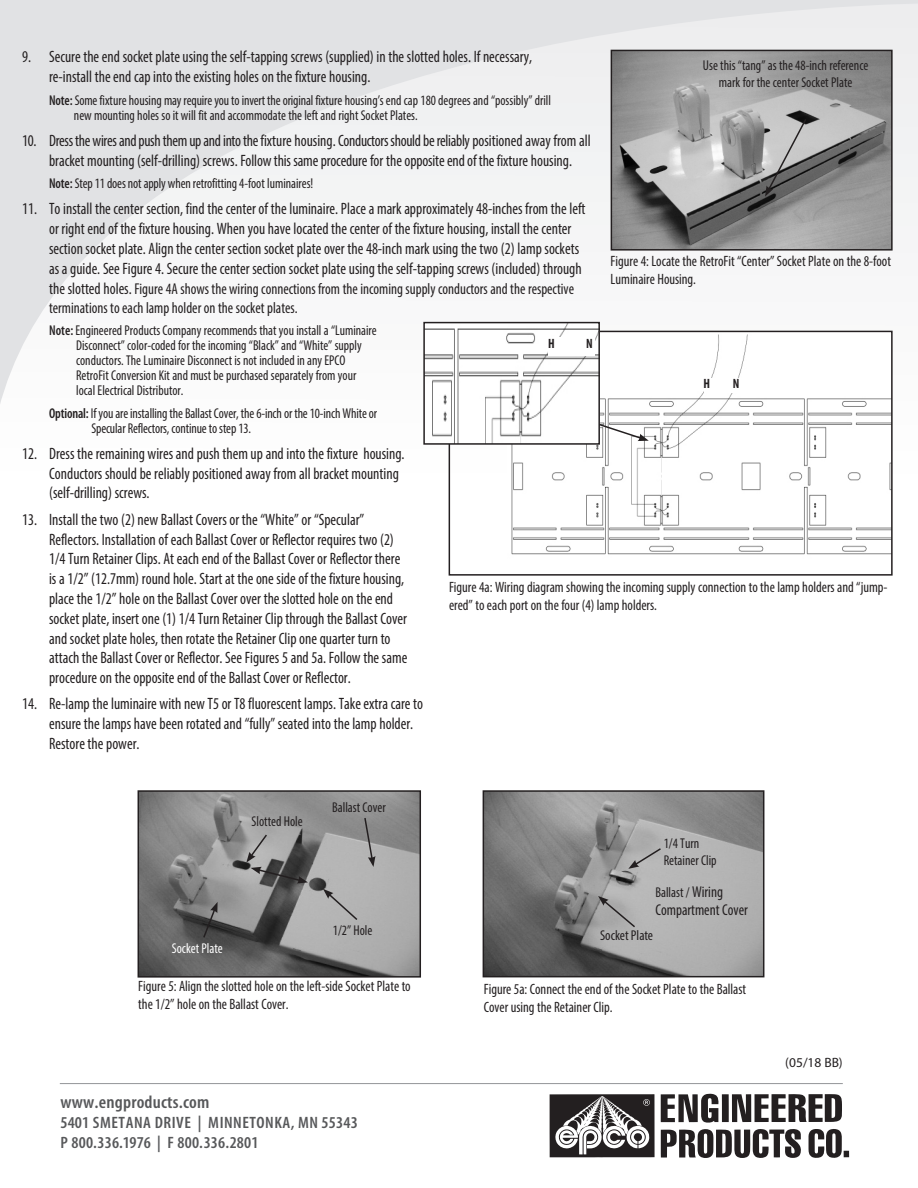
<style>
.page{position:relative;width:918px;height:1188px;background:#fff}
.page>*{position:absolute;margin:0;border:0;box-sizing:border-box;transform-origin:0 0}
.t1{font:600 condensed 18px "Myriad Pro";letter-spacing:.01em;color:#57585a;scale:1.05 1}
.t2{font:600 condensed 16.65px "Myriad Pro";letter-spacing:.01em;color:#57585a;scale:1.04 1}
.t3{font:condensed 16.5px/19.8px "Myriad Pro";color:#231f20;scale:.94 1}
.t4{font:600 condensed 16.5px "Myriad Pro";letter-spacing:.03em;color:#57585a;scale:1.06 1}
.t5{font:condensed 15.75px/18.9px "Myriad Pro";color:#231f20;scale:.94 1}
.t6{font:condensed 15.75px "Myriad Pro";color:#231f20;scale:.95 1}
.t7{font:condensed 15px/18px "Myriad Pro";color:#231f20;scale:.95 1}
.t8{font:condensed 14.25px/15px "Myriad Pro";color:#231f20;scale:.94 1}
.t9{font:condensed 14.25px/17.1px "Myriad Pro";color:#231f20;text-align:center;scale:.95 1}
.t10{font:condensed 14.25px "Myriad Pro";color:#231f20}
.t11{font:condensed 14.25px "Myriad Pro";color:#fff;scale:.95 1}
.t12{font:13.5px "Myriad Pro";color:#231f20}
.t13{font:700 condensed 13.5px "Myriad Pro";color:#231f20;scale:.95 1}
.t14{font:12px "Myriad Pro";color:#231f20;scale:.95 1}
.s1{font-weight:600}
.s2{font-size:16.5px}
.s3{font-size:16.65px}
.s4{font-size:15.75px}
</style>
<div class="page">
<svg style="left:0;top:0;width:918px;height:450px;fill:#f3f4f4"></svg>
<svg style="left:661px;top:1094px;width:181px;height:29px"></svg>
<svg style="left:661px;top:1129px;width:140px;height:29px"></svg>
<svg style="left:809px;top:1129px;width:40px;height:29px"></svg>
<svg style="left:550px;top:1094px;width:105px;height:63px"></svg>
<hr style="left:60px;top:1083px;width:783px;height:1px;background:#939598">
<img style="left:614px;top:53px;width:276px;height:195px">
<div style="left:611px;top:50px;width:282px;height:201px;border:2px solid #231f20"></div>
<svg style="left:740px;top:117px;width:68px;height:80px;background:#8e8e8e"></svg>
<img style="left:486px;top:793px;width:275px;height:181px">
<div style="left:483px;top:790px;width:281px;height:187px;border:2px solid #231f20"></div>
<svg style="left:628px;top:847px;width:35px;height:22px"></svg>
<svg style="left:598px;top:896px;width:39px;height:33px"></svg>
<img style="left:141px;top:793px;width:277px;height:182px">
<div style="left:138px;top:790px;width:283px;height:188px;border:2px solid #231f20"></div>
<svg style="left:323px;top:889px;width:36px;height:33px"></svg>
<svg style="left:202px;top:902px;width:16px;height:37px"></svg>
<svg style="left:363px;top:816px;width:12px;height:51px"></svg>
<svg style="left:246px;top:833px;width:62px;height:51px;background:#787878"></svg>
<img style="left:507px;top:334px;width:383px;height:221px">
<div style="left:449px;top:331px;width:444px;height:245px;border:2px solid #231f20"></div>
<div style="left:704px;top:378px;width:118px;height:15px;background:#fff"></div>
<img style="left:426px;top:325px;width:171px;height:117px">
<div style="left:423px;top:322px;width:177px;height:123px;border:2px solid #231f20"></div>
<div style="left:548px;top:338px;width:46px;height:18px;background:#fff"></div>
<svg style="left:597px;top:423px;width:52px;height:18px"></svg>
<p class="t3" style="left:49px;top:47px;width:515px;text-indent:-27px">9. Secure the end socket plate using the self-tapping screws (supplied) in the slotted holes. If necessary, re-install the end cap into the existing holes on the fixture housing.</p>
<p class="t8" style="left:74px;top:92px;width:509px;text-indent:-25px"><span class="s1">Note:</span> Some fixture housing may require you to invert the original fixture housing’s end cap 180 degrees and “possibly” drill new mounting holes so it will fit and accommodate the left and right Socket Plates.</p>
<p class="t3" style="left:22px;top:130px;width:606px;text-align:center">10. Dress the wires and push them up and into the fixture housing. Conductors should be reliably positioned away from all bracket mounting (self-drilling) screws. Follow this same procedure for the opposite end of the fixture housing.</p>
<p class="t8" style="left:49px;top:176px;width:283px"><span class="s1">Note:</span> Step 11 does not apply when retrofitting 4-foot luminaires!</p>
<p class="t3" style="left:49px;top:199px;width:572px;text-indent:-27px">11. To install the center section, find the center of the luminaire. Place a mark approximately 48-inches from the left or right end of the fixture housing. When you have located the center of the fixture housing, install the center section socket plate. Align the center section socket plate over the 48-inch mark using the two (2) lamp sockets as a guide. See Figure 4. Secure the center section socket plate using the self-tapping screws (included) through</p>
<p class="t5" style="left:49px;top:279px;width:560px"><span class="s2">the slotted holes.</span> Figure 4A shows the wiring connections from the incoming supply conductors and the respective terminations to each lamp holder on the socket plates.</p>
<p class="t8" style="left:76px;top:323px;width:321px;text-indent:-27px"><span class="s1">Note:</span> Engineered Products Company recommends that you install a “Luminaire Disconnect” color-coded for the incoming “Black” and “White” supply conductors. The Luminaire Disconnect is not included in any EPCO RetroFit Conversion Kit and must be purchased separately from your local Electrical Distributor.</p>
<p class="t8" style="left:91px;top:405px;width:306px;text-indent:-42px"><span class="s1">Optional:</span> If you are installing the Ballast Cover, the 6-inch or the 10-inch White or<br>Specular Reflectors, continue to step 13.</p>
<p class="t3" style="left:49px;top:443px;width:380px;text-indent:-27px">12. Dress the remaining wires and push them up and into the fixture housing.<br>Conductors should be reliably positioned away from all bracket mounting (self-drilling) screws.</p>
<p class="t3" style="left:49px;top:509px;width:383px;text-indent:-27px">13. Install the two (2) new Ballast Covers or the “White” or “Specular” Reflectors. Installation of each Ballast Cover or Reflector requires two (2)<br>1/4 Turn Retainer Clips. At each end of the Ballast Cover or Reflector there is a 1/2” (12.7mm) round hole. Start at the one side of the fixture housing, place the 1/2” hole on the Ballast Cover over the slotted hole on the end socket plate, insert one (1) 1/4 Turn Retainer Clip through the Ballast Cover and socket plate holes, then rotate the Retainer Clip one quarter turn to attach the Ballast Cover or Reflector. See Figures 5 and 5a. Follow the same procedure on the opposite end of the Ballast Cover or Reflector.</p>
<p class="t3" style="left:49px;top:694px;width:399px;text-indent:-27px">14. Re-lamp the luminaire with new T5 or T8 fluorescent lamps. Take extra care to ensure the lamps have been rotated and “fully” seated into the lamp holder.<br>Restore the power.</p>
<p class="t9" style="left:703px;top:57px;width:176px">Use this “tang” as the 48-inch reference mark for the center Socket Plate</p>
<p class="t14" style="left:735px;top:75px;width:148px">Use this “tang” as the 48-inch</p>
<p class="t7" style="left:611px;top:251px;width:297px">Figure 4: Locate the RetroFit “Center” Socket Plate on the 8-foot<br>Luminaire Housing.</p>
<p class="t13" style="left:548px;top:335px;width:8px">H</p>
<p class="t13" style="left:586px;top:335px;width:8px">N</p>
<p class="t13" style="left:704px;top:375px;width:8px">H</p>
<p class="t13" style="left:733px;top:375px;width:8px">N</p>
<p class="t7" style="left:449px;top:578px;width:463px">Figure 4a: Wiring diagram showing the incoming supply connection to the lamp holders and “jump&shy;ered” to each port on the four (4) lamp holders.</p>
<p class="t9" style="left:252px;top:813px;width:55px">Slotted Hole</p>
<p class="t9" style="left:332px;top:799px;width:58px">Ballast Cover</p>
<p class="t11" style="left:172px;top:940px;width:55px">Socket Plate</p>
<p class="t9" style="left:333px;top:922px;width:43px">1/2” Hole</p>
<p class="t7" style="left:138px;top:977px;width:288px">Figure 5: Align the slotted hole on the left-side Socket Plate to the 1/2” hole on the Ballast Cover.</p>
<p class="t1" style="left:60px;top:1092px;width:144px">www.engproducts.com</p>
<p class="t4" style="left:60px;top:1113px;width:282px"><span class="s3">5401</span> SMETANA DRIVE | MINNETONKA, MN <span class="s3">55343</span></p>
<p class="t2" style="left:61px;top:1133px;width:192px"><span class="s2">P</span> 800.336.1976 <span class="s2">| F</span> 800.336.2801</p>
<p class="t9" style="left:664px;top:834px;width:57px;text-align:left">1/4 Turn<br>Retainer Clip</p>
<p class="t9" style="left:656px;top:884px;width:73px">Ballast / <span class="s4">Wiring</span></p>
<p class="t6" style="left:656px;top:901px;width:99px">Compartment Cover</p>
<p class="t10" style="left:600px;top:926px;width:55px">Socket Plate</p>
<p class="t7" style="left:484px;top:980px;width:278px">Figure 5a: Connect the end of the Socket Plate to the Ballast<br>Cover using the Retainer Clip.</p>
<p class="t12" style="left:785px;top:1055px;width:59px">(05/18 BB)</p>
</div>
